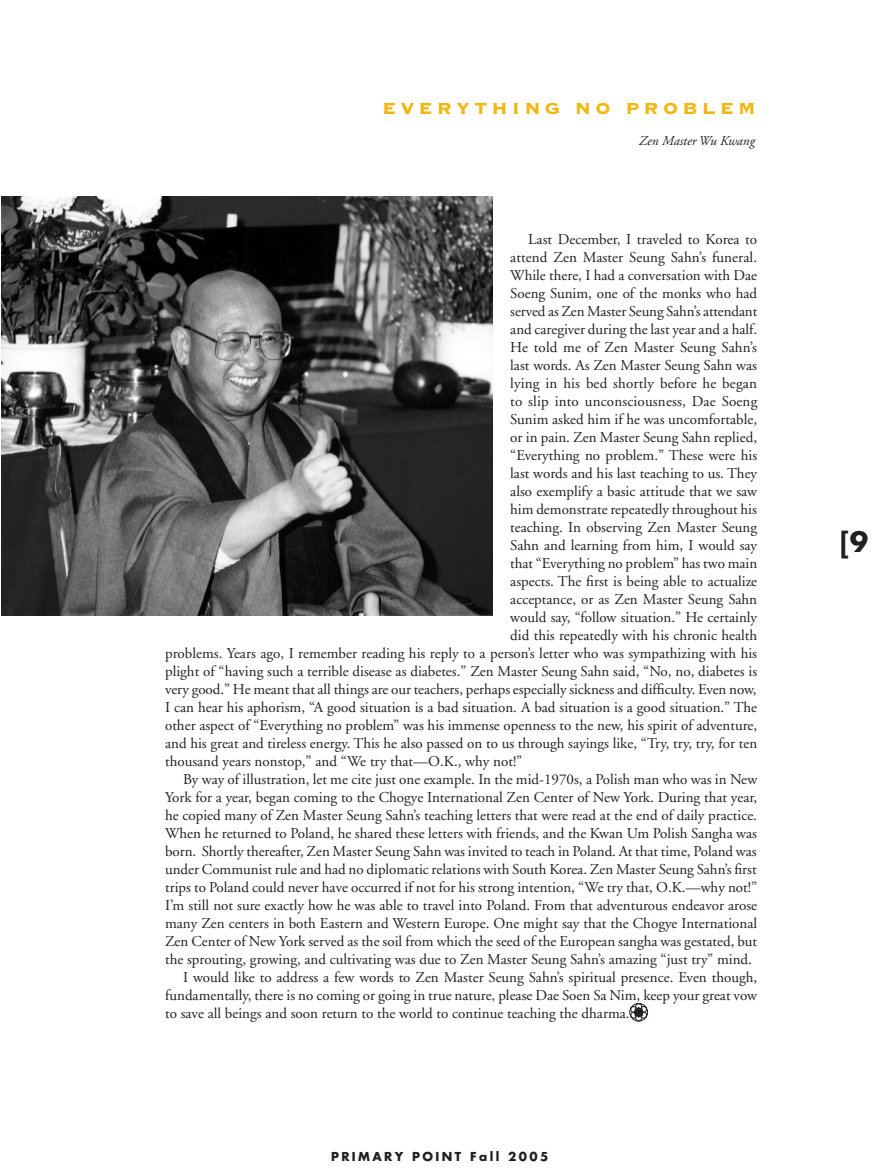
<style>
.page{position:relative;width:878px;height:1175px;background:#fff}
.page>*{position:absolute;margin:0;border:0;box-sizing:border-box;transform-origin:0 0}
.t1{font:700 27px "Futura";color:#231f20}
.t2{font:21px "Copperplate Thirty Three BC";letter-spacing:.2em;color:#f2b70f}
.t3{font:15px/18px "Adobe Garamond";color:#231f20;text-align:justify}
.t4{font:italic 13.5px "Adobe Garamond";color:#231f20}
.t5{font:700 12px "Futura";letter-spacing:.2em;color:#231f20}
</style>
<div class="page">
<img style="left:2px;top:196px;width:490px;height:419px">
<div style="left:629px;top:1003px;width:18px;height:18px;border:1px solid #231f20;border-radius:50%"></div>
<svg style="left:630px;top:1003px;width:17px;height:18px"></svg>
<p class="t2" style="left:382px;top:97px;width:375px">EVERYTHING NO PROBLEM</p>
<p class="t4" style="left:639px;top:133px;width:117px">Zen Master Wu Kwang</p>
<p class="t3" style="left:528px;top:231px;width:230px">Last December, I traveled to Korea to</p>
<p class="t3" style="left:510px;top:249px;width:248px">attend Zen Master Seung Sahn’s funeral.</p>
<p class="t3" style="left:510px;top:267px;width:248px">While there, I had a conversation with Dae</p>
<p class="t3" style="left:510px;top:285px;width:248px">Soeng Sunim, one of the monks who had</p>
<p class="t3" style="left:510px;top:303px;width:248px">served as Zen Master Seung Sahn’s attendant</p>
<p class="t3" style="left:510px;top:321px;width:248px">and caregiver during the last year and a half.</p>
<p class="t3" style="left:510px;top:339px;width:248px">He told me of Zen Master Seung Sahn’s</p>
<p class="t3" style="left:510px;top:357px;width:248px">last words. As Zen Master Seung Sahn was</p>
<p class="t3" style="left:510px;top:375px;width:248px">lying in his bed shortly before he began</p>
<p class="t3" style="left:510px;top:393px;width:248px">to slip into unconsciousness, Dae Soeng</p>
<p class="t3" style="left:510px;top:411px;width:248px">Sunim asked him if he was uncomfortable,</p>
<p class="t3" style="left:510px;top:429px;width:248px">or in pain. Zen Master Seung Sahn replied,</p>
<p class="t3" style="left:510px;top:447px;width:248px">“Everything no problem.” These were his</p>
<p class="t3" style="left:510px;top:465px;width:248px">last words and his last teaching to us. They</p>
<p class="t3" style="left:510px;top:483px;width:248px">also exemplify a basic attitude that we saw</p>
<p class="t3" style="left:510px;top:501px;width:248px">him demonstrate repeatedly throughout his</p>
<p class="t3" style="left:510px;top:519px;width:248px">teaching. In observing Zen Master Seung</p>
<p class="t3" style="left:510px;top:537px;width:248px">Sahn and learning from him, I would say</p>
<p class="t3" style="left:510px;top:555px;width:248px">that “Everything no problem” has two main</p>
<p class="t3" style="left:510px;top:573px;width:248px">aspects. The first is being able to actualize</p>
<p class="t3" style="left:510px;top:591px;width:248px">acceptance, or as Zen Master Seung Sahn</p>
<p class="t3" style="left:510px;top:609px;width:248px">would say, “follow situation.” He certainly</p>
<p class="t3" style="left:510px;top:627px;width:248px">did this repeatedly with his chronic health</p>
<p class="t3" style="left:165px;top:645px;width:593px">problems. Years ago, I remember reading his reply to a person’s letter who was sympathizing with his</p>
<p class="t3" style="left:165px;top:663px;width:593px">plight of “having such a terrible disease as diabetes.” Zen Master Seung Sahn said, “No, no, diabetes is</p>
<p class="t3" style="left:165px;top:681px;width:593px">very good.” He meant that all things are our teachers, perhaps especially sickness and difficulty. Even now,</p>
<p class="t3" style="left:165px;top:699px;width:593px">I can hear his aphorism, “A good situation is a bad situation. A bad situation is a good situation.” The</p>
<p class="t3" style="left:165px;top:717px;width:593px">other aspect of “Everything no problem” was his immense openness to the new, his spirit of adventure,</p>
<p class="t3" style="left:165px;top:735px;width:593px">and his great and tireless energy. This he also passed on to us through sayings like, “Try, try, try, for ten</p>
<p class="t3" style="left:165px;top:753px;width:359px">thousand years nonstop,” and “We try that—O.K., why not!”</p>
<p class="t3" style="left:165px;top:771px;width:593px;text-indent:18px">By way of illustration, let me cite just one example. In the mid-1970s, a Polish man who was in New York for a year, began coming to the Chogye International Zen Center of New York. During that year, he copied many of Zen Master Seung Sahn’s teaching letters that were read at the end of daily practice.<br>When he returned to Poland, he shared these letters with friends, and the Kwan Um Polish Sangha was born. Shortly thereafter, Zen Master Seung Sahn was invited to teach in Poland. At that time, Poland was under Communist rule and had no diplomatic relations with South Korea. Zen Master Seung Sahn’s first trips to Poland could never have occurred if not for his strong intention, “We try that, O.K.—why not!” I’m still not sure exactly how he was able to travel into Poland. From that adventurous endeavor arose many Zen centers in both Eastern and Western Europe. One might say that the Chogye International Zen Center of New York served as the soil from which the seed of the European sangha was gestated, but the sprouting, growing, and cultivating was due to Zen Master Seung Sahn’s amazing “just try” mind.</p>
<p class="t3" style="left:165px;top:969px;width:593px;text-indent:18px">I would like to address a few words to Zen Master Seung Sahn’s spiritual presence. Even though, fundamentally, there is no coming or going in true nature, please Dae Soen Sa Nim, keep your great vow to save all beings and soon return to the world to continue teaching the dharma.</p>
<p class="t5" style="left:331px;top:1147px;width:219px">PRIMARY POINT Fall 2005</p>
<h1 class="t1" style="left:840px;top:523px;width:29px">[9</h1>
</div>
